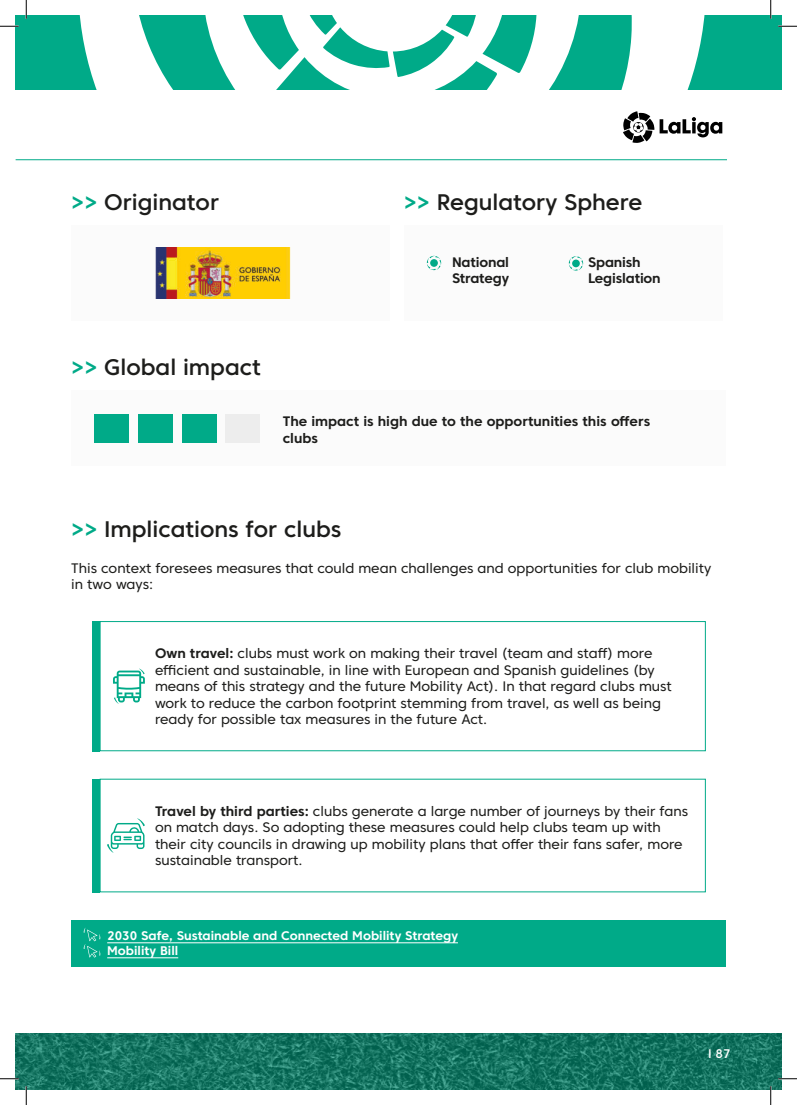
<style>
.page{position:relative;width:797px;height:1105px;background:#fff}
.page>*{position:absolute;margin:0;border:0;box-sizing:border-box;transform-origin:0 0}
.t1{font:500 22.5px "Core Sans C 55";color:#1d1d1b}
.t2{font:13.75px/16.5px "Core Sans C 45";color:#1d1d1b}
.t3{font:700 13.75px/16.5px "Core Sans C 65";color:#1d1d1b}
.t4{font:700 12.5px/15px "Core Sans C 65";color:#fff}
.t5{font:500 12.5px "Core Sans C 55";color:#fff}
.s1{color:#0a8}
.s2{font-family:"Core Sans C 65";font-weight:700}
</style>
<div class="page">
<svg style="left:16px;top:1033px;width:765px;height:56px;background:#167562"></svg>
<svg style="left:623px;top:111px;width:99px;height:32px"></svg>
<hr style="left:16px;top:159px;width:711px;height:1px;background:#0a8">
<div style="left:71px;top:225px;width:319px;height:95px;background:#fbfbfb"></div>
<div style="left:404px;top:225px;width:318px;height:95px;background:#fbfbfb"></div>
<div style="left:71px;top:390px;width:654px;height:75px;background:#fbfbfb"></div>
<div style="left:71px;top:920px;width:654px;height:47px;background:#0a8"></div>
<hr style="left:107px;top:942px;width:351px;height:1px;background:#fff">
<hr style="left:107px;top:957px;width:71px;height:1px;background:#fff">
<div style="left:92px;top:621px;width:8px;height:130px;background:#0a8"></div>
<div style="left:92px;top:779px;width:8px;height:113px;background:#0a8"></div>
<img style="left:155px;top:248px;width:135px;height:51px">
<svg style="left:427px;top:256px;width:14px;height:14px"></svg>
<div style="left:430px;top:259px;width:8px;height:8px;background:#0a8;border-radius:50%"></div>
<svg style="left:568px;top:256px;width:15px;height:15px"></svg>
<div style="left:572px;top:260px;width:8px;height:7px;background:#0a8;border-radius:50%"></div>
<div style="left:94px;top:414px;width:35px;height:29px;background:#0a8"></div>
<div style="left:182px;top:414px;width:34px;height:29px;background:#0a8"></div>
<div style="left:138px;top:414px;width:35px;height:29px;background:#0a8"></div>
<div style="left:225px;top:414px;width:35px;height:29px;background:#ededed"></div>
<div style="left:100px;top:621px;width:605px;height:130px;border:1px solid #0a8"></div>
<svg style="left:84px;top:928px;width:16px;height:29px"></svg>
<svg style="left:113px;top:668px;width:32px;height:36px"></svg>
<svg style="left:107px;top:818px;width:38px;height:35px"></svg>
<svg style="left:0;top:1078px;width:19px;height:1px"></svg>
<svg style="left:778px;top:1078px;width:19px;height:1px"></svg>
<svg style="left:0;top:0;width:632px;height:90px"></svg>
<svg style="left:25px;top:1086px;width:2px;height:19px"></svg>
<svg style="left:687px;top:0;width:110px;height:90px"></svg>
<svg style="left:770px;top:1086px;width:1px;height:19px"></svg>
<h1 class="t1" style="left:71px;top:193px;width:149px"><span class="s1">&gt;&gt;</span> Originator</h1>
<h1 class="t1" style="left:404px;top:193px;width:240px"><span class="s1">&gt;&gt;</span> Regulatory Sphere</h1>
<p class="t3" style="left:452px;top:255px;width:59px">National<br>Strategy</p>
<p class="t3" style="left:588px;top:255px;width:74px">Spanish<br>Legislation</p>
<h1 class="t1" style="left:71px;top:358px;width:191px"><span class="s1">&gt;&gt;</span> Global impact</h1>
<p class="t3" style="left:283px;top:414px;width:369px">The impact is high due to the opportunities this offers clubs</p>
<h1 class="t1" style="left:71px;top:520px;width:272px"><span class="s1">&gt;&gt;</span> Implications for clubs</h1>
<p class="t2" style="left:71px;top:560px;width:641px">This context foresees measures that could mean challenges and opportunities for club mobility in two ways:</p>
<p class="t2" style="left:155px;top:645px;width:518px"><span class="s2">Own travel:</span> clubs must work on making their travel (team and staff) more efficient and sustainable, in line with European and Spanish guidelines (by means of this strategy and the future Mobility Act). In that regard clubs must work to reduce the carbon footprint stemming from travel, as well as being ready for possible tax measures in the future Act.</p>
<p class="t2" style="left:155px;top:803px;width:534px"><span class="s2">Travel by third parties:</span> clubs generate a large number of journeys by their fans on match days. So adopting these measures could help clubs team up with their city councils in drawing up mobility plans that offer their fans safer, more sustainable transport.</p>
<p class="t4" style="left:107px;top:929px;width:352px">2030 Safe, Sustainable and Connected Mobility Strategy<br>Mobility Bill</p>
<p class="t5" style="left:708px;top:1049px;width:24px">I 87</p>
</div>
